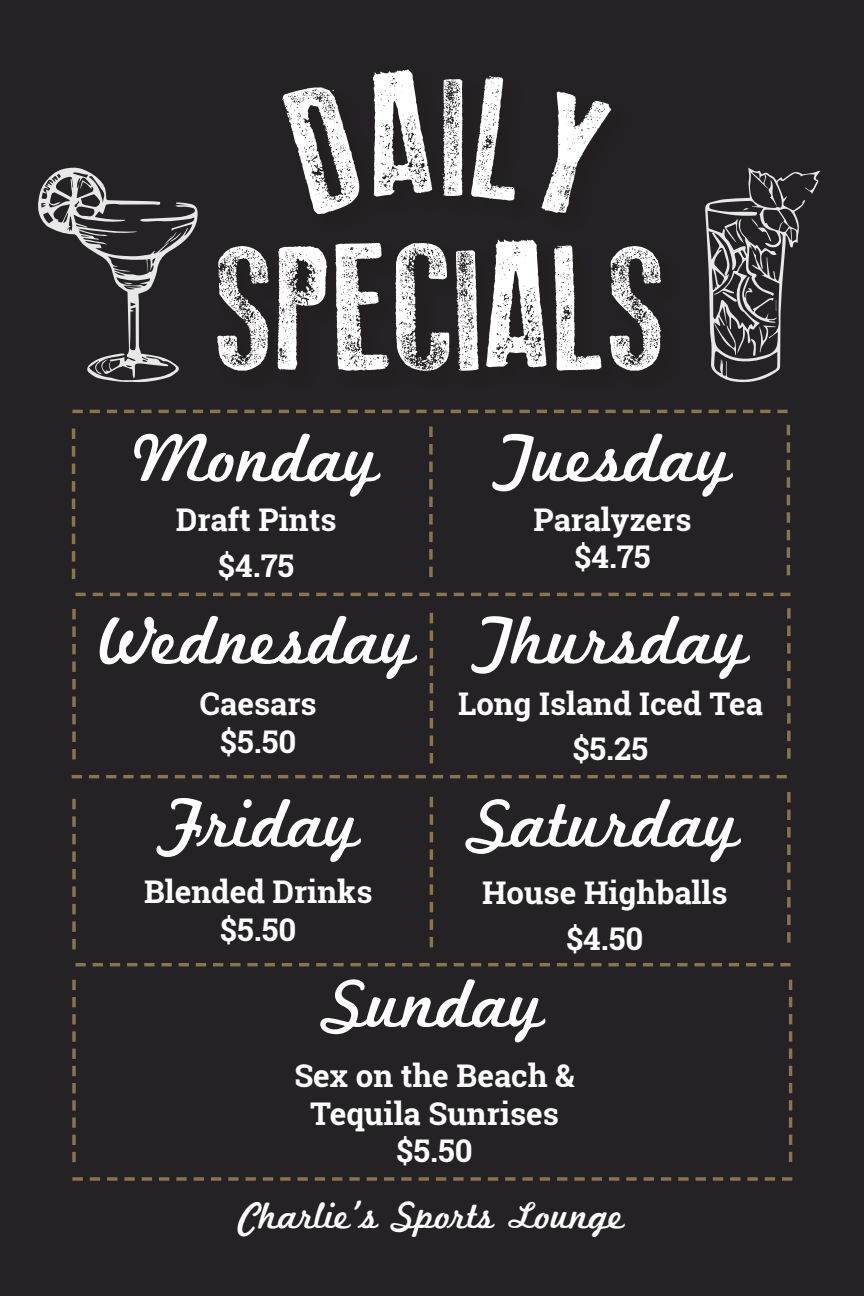
<style>
.page{position:relative;width:864px;height:1296px;background:#242224}
.page>*{position:absolute;margin:0;border:0;box-sizing:border-box;transform-origin:0 0}
.t1{font:177.3px "Old Press";color:#fff}
.t2{font:71.1px "Marketing Script";color:#fff}
.t3{font:39px "Marketing Script";color:#fff}
.t4{font:700 31.2px/44.4px "Roboto Slab";color:#fff;text-align:center}
</style>
<div class="page">
<div style="left:285px;top:71px;width:344px;height:162px;background:#231f20"></div>
<div style="left:219px;top:241px;width:461px;height:148px;background:#231f20"></div>
<svg style="left:429px;top:427px;width:4px;height:150px"></svg>
<svg style="left:72px;top:429px;width:3px;height:150px"></svg>
<svg style="left:787px;top:425px;width:3px;height:150px"></svg>
<svg style="left:430px;top:613px;width:3px;height:150px"></svg>
<svg style="left:72px;top:609px;width:4px;height:150px"></svg>
<svg style="left:787px;top:608px;width:4px;height:151px"></svg>
<svg style="left:430px;top:797px;width:3px;height:150px"></svg>
<svg style="left:72px;top:799px;width:4px;height:150px"></svg>
<svg style="left:787px;top:792px;width:4px;height:151px"></svg>
<svg style="left:789px;top:980px;width:3px;height:182px"></svg>
<svg style="left:72px;top:980px;width:4px;height:182px"></svg>
<svg style="left:75px;top:963px;width:716px;height:3px"></svg>
<svg style="left:72px;top:1177px;width:720px;height:4px"></svg>
<svg style="left:72px;top:410px;width:716px;height:3px"></svg>
<svg style="left:72px;top:775px;width:715px;height:3px"></svg>
<svg style="left:75px;top:593px;width:716px;height:3px"></svg>
<svg style="left:38px;top:167px;width:160px;height:216px"></svg>
<svg style="left:705px;top:168px;width:115px;height:215px"></svg>
<p class="t1" style="left:217px;top:209px;width:452px">SPECIALS</p>
<p class="t2" style="left:133px;top:416px;width:249px">Monday</p>
<p class="t4" style="left:176px;top:497px;width:162px">Draft Pints</p>
<p class="t4" style="left:218px;top:543px;width:78px">$4.75</p>
<p class="t2" style="left:100px;top:598px;width:317px">Wednesday</p>
<p class="t4" style="left:200px;top:682px;width:118px">Caesars</p>
<p class="t4" style="left:220px;top:719px;width:78px">$5.50</p>
<p class="t2" style="left:493px;top:416px;width:241px">Tuesday</p>
<p class="t4" style="left:534px;top:497px;width:159px">Paralyzers</p>
<p class="t4" style="left:574px;top:534px;width:78px">$4.75</p>
<p class="t2" style="left:472px;top:598px;width:279px">Thursday</p>
<p class="t4" style="left:458px;top:682px;width:306px">Long Island Iced Tea $5.25</p>
<p class="t2" style="left:470px;top:781px;width:272px">Saturday</p>
<p class="t4" style="left:482px;top:870px;width:247px">House Highballs</p>
<p class="t4" style="left:566px;top:916px;width:79px">$4.50</p>
<p class="t2" style="left:156px;top:781px;width:205px">Friday</p>
<p class="t4" style="left:144px;top:870px;width:230px">Blended Drinks</p>
<p class="t4" style="left:220px;top:907px;width:78px">$5.50</p>
<p class="t2" style="left:324px;top:961px;width:222px">Sunday</p>
<p class="t4" style="left:294px;top:1053px;width:282px">Sex on the Beach &amp;</p>
<p class="t4" style="left:310px;top:1091px;width:250px">Tequila Sunrises</p>
<p class="t4" style="left:396px;top:1128px;width:78px">$5.50</p>
<p class="t3" style="left:239px;top:1192px;width:387px">Charlie’s Sports Lounge</p>
</div>
